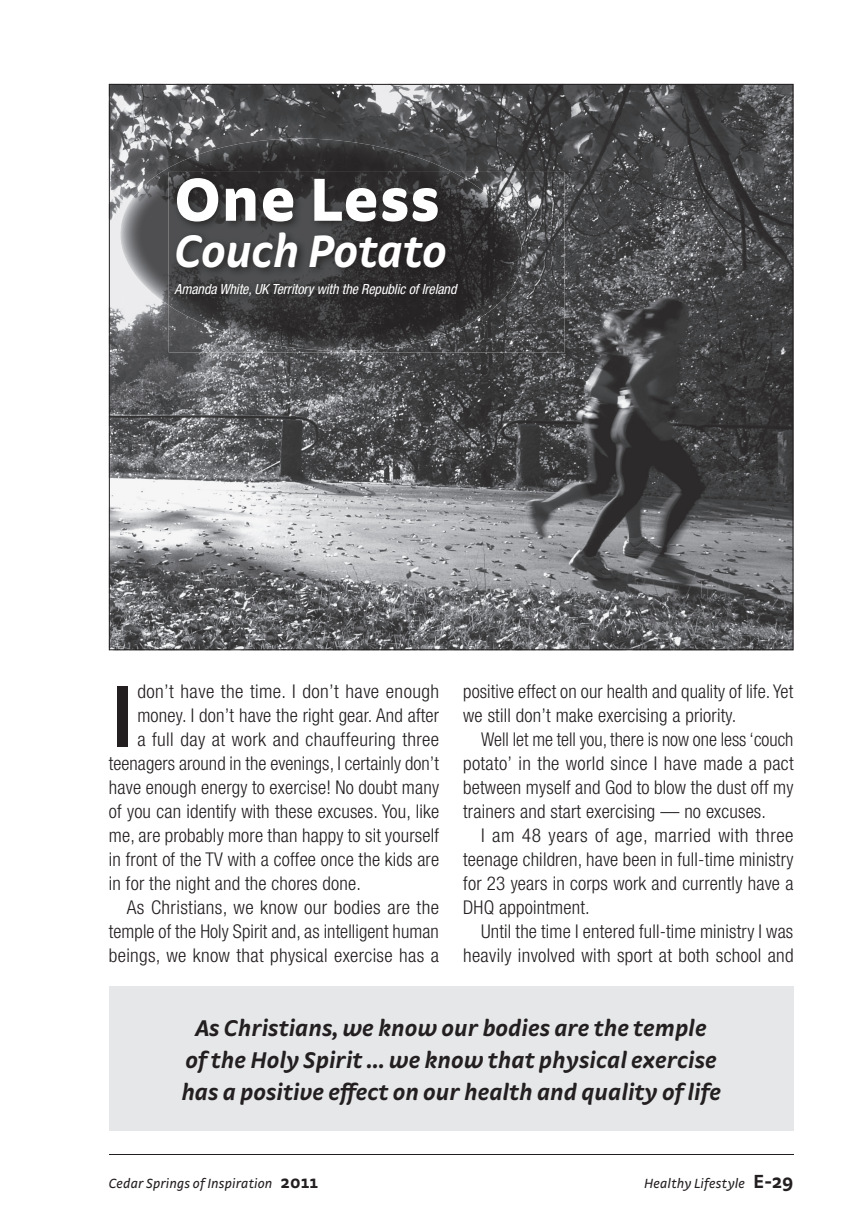
<style>
.page{position:relative;width:867px;height:1230px;background:#fff}
.page>*{position:absolute;margin:0;border:0;box-sizing:border-box;transform-origin:0 0}
.t1{font:600 92.2px "Strada";color:#231f20}
.t2{font:900 64px "Strada";letter-spacing:.015em;color:#fff}
.t3{font:italic 700 48px "Strada";letter-spacing:-.01em;color:#fff}
.t4{font:italic 700 24px/32px "Strada";color:#231f20;text-align:center}
.t5{font:300 condensed 19px/24px "Helvetica Neue";letter-spacing:.01em;color:#231f20;text-align:justify}
.t6{font:italic 14px "Strada";letter-spacing:.01em;color:#231f20}
.t7{font:italic condensed 14px "Helvetica Neue";letter-spacing:-.005em;color:#fff}
.s1{font-weight:700;font-style:normal;font-size:18px}
.s2{font-weight:700;font-style:normal;font-size:20px}
</style>
<div class="page">
<hr style="left:109px;top:1154px;width:684px;height:1px;background:#231f20">
<svg style="left:109px;top:84px;width:684px;height:566px;background:#666668"></svg>
<div style="left:109px;top:986px;width:684px;height:144px;background:#e6e7e9"></div>
<img style="left:118px;top:139px;width:334px;height:166px">
<img style="left:169px;top:172px;width:395px;height:180px">
<img style="left:169px;top:172px;width:355px;height:179px">
<h2 class="t2" style="left:174px;top:160px;width:266px">One Less</h2>
<h3 class="t3" style="left:174px;top:222px;width:274px">Couch Potato</h3>
<p class="t7" style="left:174px;top:281px;width:283px">Amanda White, UK Territory with the Republic of Ireland</p>
<h1 class="t1" style="left:109px;top:662px;width:29px">I</h1>
<p class="t5" style="left:137px;top:679px;width:303px">don’t have the time. I don’t have enough</p>
<p class="t5" style="left:137px;top:703px;width:303px">money. I don’t have the right gear. And after</p>
<p class="t5" style="left:137px;top:727px;width:303px">a full day at work and chauffeuring three</p>
<p class="t5" style="left:109px;top:751px;width:331px">teenagers around in the evenings, I certainly don’t</p>
<p class="t5" style="left:109px;top:775px;width:331px">have enough energy to exercise! No doubt many</p>
<p class="t5" style="left:109px;top:799px;width:332px">of you can identify with these excuses. You, like</p>
<p class="t5" style="left:109px;top:823px;width:331px">me, are probably more than happy to sit yourself</p>
<p class="t5" style="left:109px;top:847px;width:332px">in front of the TV with a coffee once the kids are</p>
<p class="t5" style="left:109px;top:871px;width:253px">in for the night and the chores done.</p>
<p class="t5" style="left:127px;top:895px;width:313px">As Christians, we know our bodies are the</p>
<p class="t5" style="left:109px;top:919px;width:331px">temple of the Holy Spirit and, as intelligent human</p>
<p class="t5" style="left:109px;top:943px;width:331px">beings, we know that physical exercise has a</p>
<p class="t5" style="left:463px;top:679px;width:331px">positive effect on our health and quality of life. Yet we still don’t make exercising a priority.</p>
<p class="t5" style="left:463px;top:727px;width:332px;text-indent:18px">Well let me tell you, there is now one less ‘couch potato’ in the world since I have made a pact between myself and God to blow the dust off my trainers and start exercising — no excuses.</p>
<p class="t5" style="left:463px;top:823px;width:332px;text-indent:18px">I am 48 years of age, married with three teenage children, have been in full-time ministry for 23 years in corps work and currently have a DHQ appointment.</p>
<p class="t5" style="left:463px;top:919px;width:332px;text-align:right">Until the time I entered full-time ministry I was heavily involved with sport at both school and</p>
<p class="t4" style="left:181px;top:1011px;width:541px">As Christians, we know our bodies are the temple<br>of the Holy Spirit … we know that physical exercise has a positive effect on our health and quality of life</p>
<p class="t6" style="left:109px;top:1175px;width:210px">Cedar Springs of Inspiration <span class="s1">2011</span></p>
<p class="t6" style="left:644px;top:1175px;width:151px">Healthy Lifestyle <span class="s2">E-29</span></p>
</div>
